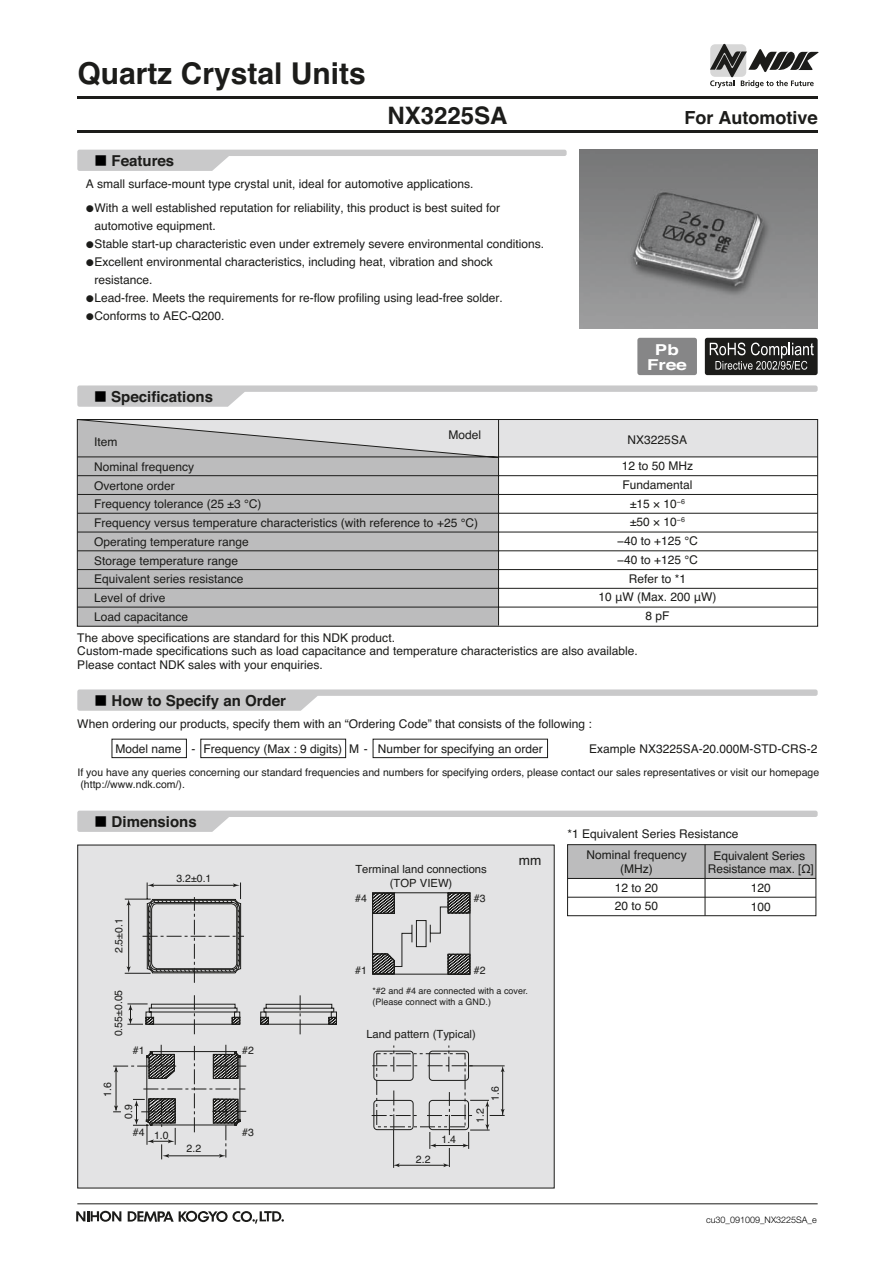
<style>
.page{position:relative;width:895px;height:1265px;background:#fff}
.page>*{position:absolute;margin:0;border:0;box-sizing:border-box;transform-origin:0 0}
.t1{font:700 30px "Helvetica";color:#1c1c1a}
.t2{font:700 24px "Helvetica";color:#1c1c1a}
.t3{font:700 18px "Helvetica";color:#1c1c1a}
.t4{font:700 15px "Helvetica";color:#1c1c1a}
.t5{font:700 15px/15px "Helvetica";color:#fff;text-align:center;scale:1.25 1}
.t6{font:13.5px "Helvetica";color:#1c1c1a}
.t7{font:12px/18.8px "Helvetica";color:#1c1c1a}
.t8{font:12px "Wingdings";color:#1c1c1a}
.t9{font:11.25px/13.5px "Helvetica";color:#1c1c1a;text-align:center}
.t10{font:10.5px/12px "Helvetica";color:#1c1c1a}
.t11{font:9px/10.8px "Helvetica";color:#1c1c1a}
.t12{font:300 9px "Helvetica Neue";color:#000}
.s1{color:#000}
</style>
<div class="page">
<img style="left:579px;top:150px;width:238px;height:178px">
<svg style="left:710px;top:44px;width:109px;height:44px"></svg>
<div style="left:704px;top:338px;width:113px;height:37px;background:#1c1c1a;border-radius:2px"></div>
<svg style="left:709px;top:342px;width:104px;height:28px"></svg>
<div style="left:637px;top:338px;width:60px;height:37px;background:#868687;border-radius:2px"></div>
<svg style="left:76px;top:1210px;width:45px;height:11px"></svg>
<svg style="left:128px;top:1210px;width:156px;height:13px"></svg>
<hr style="left:77px;top:96px;width:740px;height:3px;background:#1c1c1a">
<hr style="left:77px;top:130px;width:740px;height:3px;background:#1c1c1a">
<hr style="left:77px;top:1203px;width:740px;height:1px;background:#1c1c1a">
<svg style="left:77px;top:150px;width:489px;height:21px"></svg>
<svg style="left:77px;top:385px;width:740px;height:22px"></svg>
<svg style="left:111px;top:738px;width:437px;height:20px"></svg>
<svg style="left:77px;top:689px;width:740px;height:21px"></svg>
<svg style="left:77px;top:810px;width:740px;height:21px"></svg>
<div style="left:567px;top:844px;width:248px;height:34px;background:#bcbcbd"></div>
<hr style="left:704px;top:844px;width:1px;height:71px;background:#1c1c1a">
<div style="left:567px;top:844px;width:249px;height:72px;border:1px solid #1c1c1a"></div>
<hr style="left:567px;top:878px;width:248px;height:1px;background:#1c1c1a">
<hr style="left:567px;top:896px;width:248px;height:1px;background:#1c1c1a">
<svg style="left:77px;top:419px;width:741px;height:207px"></svg>
<div style="left:78px;top:845px;width:476px;height:342px;background:#e3e3e4"></div>
<svg style="left:371px;top:1045px;width:134px;height:123px"></svg>
<div style="left:376px;top:1053px;width:89px;height:74px;border:1px dashed #1c1c1a"></div>
<svg style="left:124px;top:882px;width:120px;height:100px"></svg>
<svg style="left:372px;top:892px;width:99px;height:82px"></svg>
<svg style="left:113px;top:995px;width:224px;height:165px"></svg>
<h1 class="t1" style="left:77px;top:62px;width:290px">Quartz Crystal Units</h1>
<p class="t4" style="left:94px;top:155px;width:82px"><span class="s1">■</span> Features</p>
<h2 class="t2" style="left:387px;top:107px;width:122px">NX3225SA</h2>
<h3 class="t3" style="left:684px;top:111px;width:135px">For Automotive</h3>
<p class="t7" style="left:94px;top:173px;width:407px;line-height:23.7px;text-indent:-9px">A small surface-mount type crystal unit, ideal for automotive applications.<br>With a well established reputation for reliability, this product is best suited for</p>
<p class="t7" style="left:94px;top:217px;width:451px;line-height:18px">automotive equipment.<br>Stable start-up characteristic even under extremely severe environmental conditions.<br>Excellent environmental characteristics, including heat, vibration and shock resistance.<br>Lead-free. Meets the requirements for re-flow profiling using lead-free solder.<br>Conforms to AEC-Q200.</p>
<p class="t8" style="left:85px;top:202px;width:10px">●</p>
<p class="t4" style="left:94px;top:391px;width:121px"><span class="s1">■</span> Specifications</p>
<p class="t7" style="left:94px;top:433px;width:25px">Item</p>
<p class="t7" style="left:448px;top:427px;width:34px">Model</p>
<p class="t5" style="left:647px;top:343px;width:33px">Pb<br>Free</p>
<p class="t7" style="left:627px;top:432px;width:61px">NX3225SA</p>
<p class="t7" style="left:94px;top:458px;width:385px">Nominal frequency<br>Overtone order<br>Frequency tolerance (25 ±3 ℃)<br>Frequency versus temperature characteristics (with reference to +25 °C)<br>Operating temperature range<br>Storage temperature range<br>Equivalent series resistance<br>Level of drive<br>Load capacitance</p>
<p class="t7" style="left:598px;top:457px;width:120px;text-align:center">12 to 50 MHz<br>Fundamental<br>±15 × 10<sup>−6<br></sup>±50 × 10<sup>−6<br></sup>−40 to +125 ℃<br>−40 to +125 ℃<br>Refer to *1<br>10 μW (Max. 200 μW)<br>8 pF</p>
<p class="t7" style="left:77px;top:631px;width:562px;line-height:13.5px">The above specifications are standard for this NDK product.<br>Custom-made specifications such as load capacitance and temperature characteristics are also available.<br>Please contact NDK sales with your enquiries.</p>
<p class="t4" style="left:94px;top:695px;width:193px"><span class="s1">■</span> How to Specify an Order</p>
<p class="t7" style="left:191px;top:712px;width:402px;line-height:24.8px;text-indent:-114px">When ordering our products, specify them with an “Ordering Code” that consists of the following : -</p>
<p class="t7" style="left:589px;top:740px;width:230px">Example NX3225SA-20.000M-STD-CRS-2</p>
<p class="t7" style="left:115px;top:740px;width:68px">Model name</p>
<p class="t7" style="left:203px;top:740px;width:140px">Frequency (Max : 9 digits)</p>
<p class="t7" style="left:378px;top:740px;width:166px">Number for specifying an order</p>
<p class="t7" style="left:349px;top:740px;width:20px">M -</p>
<p class="t10" style="left:77px;top:767px;width:743px">If you have any queries concerning our standard frequencies and numbers for specifying orders, please contact our sales representatives or visit our homepage (http://www.ndk.com/).</p>
<p class="t4" style="left:94px;top:816px;width:104px"><span class="s1">■</span> Dimensions</p>
<p class="t10" style="left:176px;top:873px;width:36px">3.2±0.1</p>
<p class="t10" style="left:114px;top:953px;width:36px;rotate:-90deg">2.5±0.1</p>
<p class="t10" style="left:113px;top:1036px;width:48px;rotate:-90deg">0.55±0.05</p>
<p class="t10" style="left:133px;top:1045px;width:13px">#1</p>
<p class="t10" style="left:242px;top:1045px;width:13px">#2</p>
<p class="t10" style="left:102px;top:1096px;width:16px;rotate:-90deg">1.6</p>
<p class="t10" style="left:123px;top:1119px;width:16px;rotate:-90deg">0.9</p>
<p class="t10" style="left:133px;top:1126px;width:13px">#4</p>
<p class="t10" style="left:242px;top:1126px;width:13px">#3</p>
<p class="t10" style="left:154px;top:1129px;width:16px">1.0</p>
<p class="t10" style="left:186px;top:1143px;width:16px">2.2</p>
<p class="t9" style="left:355px;top:863px;width:133px">Terminal land connections (TOP VIEW)</p>
<p class="t10" style="left:355px;top:893px;width:13px">#4</p>
<p class="t10" style="left:355px;top:965px;width:13px">#1</p>
<p class="t10" style="left:474px;top:893px;width:13px">#3</p>
<p class="t10" style="left:474px;top:965px;width:13px">#2</p>
<p class="t6" style="left:519px;top:855px;width:24px">mm</p>
<p class="t11" style="left:372px;top:986px;width:157px">*#2 and #4 are connected with a cover. (Please connect with a GND.)</p>
<p class="t9" style="left:366px;top:1028px;width:111px">Land pattern (Typical)</p>
<p class="t10" style="left:490px;top:1100px;width:16px;rotate:-90deg">1.6</p>
<p class="t10" style="left:416px;top:1153px;width:16px">2.2</p>
<p class="t10" style="left:441px;top:1134px;width:16px">1.4</p>
<p class="t10" style="left:475px;top:1123px;width:16px;rotate:-90deg">1.2</p>
<p class="t7" style="left:567px;top:825px;width:172px">*1 Equivalent Series Resistance</p>
<p class="t7" style="left:586px;top:849px;width:102px;line-height:13.5px;text-align:center">Nominal frequency (MHz)</p>
<p class="t7" style="left:708px;top:849px;width:107px;line-height:13.5px;text-align:center">Equivalent Series<br>Resistance max. [Ω]</p>
<p class="t7" style="left:615px;top:879px;width:45px">12 to 20<br>20 to 50</p>
<p class="t7" style="left:750px;top:879px;width:22px">120<br>100</p>
<p class="t12" style="left:706px;top:1216px;width:112px">cu30_091009_NX3225SA_e</p>
</div>
